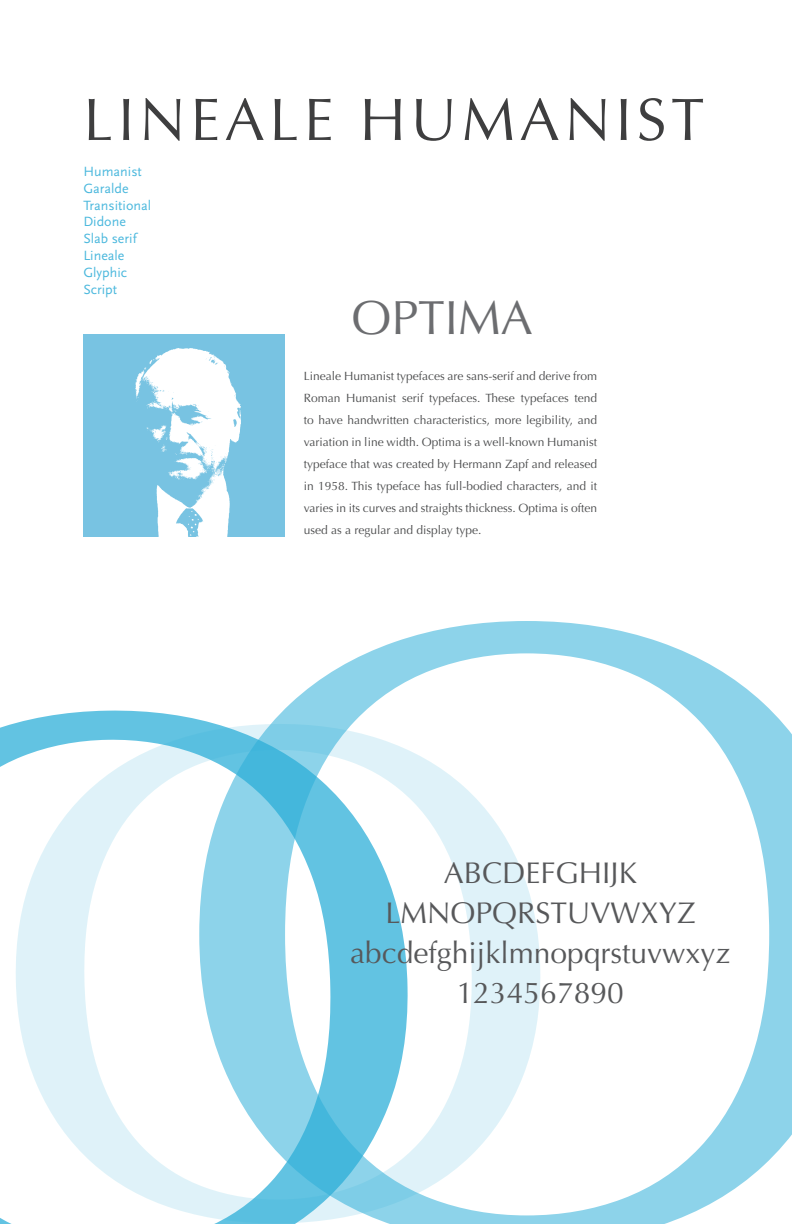
<style>
.page{position:relative;width:792px;height:1224px;background:#fff}
.page>*{position:absolute;margin:0;border:0;box-sizing:border-box;transform-origin:0 0}
.t1{font:60px "Optima";letter-spacing:.075em;color:#3e3e3f}
.t2{font:48px "Optima";color:#6c6d70}
.t3{font:30px "Optima";color:#57585a}
.t4{font:14px "Scala Sans Pro";color:#4bb8dd}
.t5{font:12px/22px "Optima";color:#4b4c4d;text-align:justify}
</style>
<div class="page">
<img style="left:83px;top:335px;width:202px;height:201px">
<svg style="left:0;top:710px;width:199px;height:514px"></svg>
<svg style="left:15px;top:723px;width:184px;height:501px"></svg>
<svg style="left:199px;top:621px;width:593px;height:603px"></svg>
<p class="t1" style="left:83px;top:85px;width:622px">LINEALE HUMANIST</p>
<p class="t4" style="left:83px;top:163px;width:60px">Humanist</p>
<p class="t4" style="left:83px;top:180px;width:47px">Garalde</p>
<p class="t4" style="left:83px;top:197px;width:69px">Transitional</p>
<p class="t4" style="left:83px;top:214px;width:44px">Didone</p>
<p class="t4" style="left:83px;top:231px;width:55px">Slab serif</p>
<p class="t4" style="left:83px;top:247px;width:43px">Lineale</p>
<p class="t4" style="left:83px;top:264px;width:45px">Glyphic</p>
<p class="t4" style="left:83px;top:281px;width:35px">Script</p>
<p class="t2" style="left:351px;top:289px;width:183px">OPTIMA</p>
<p class="t5" style="left:304px;top:365px;width:295px">Lineale Humanist typefaces are sans-serif and derive from Roman Humanist serif typefaces. These typefaces tend to have handwritten characteristics, more legibility, and variation in line width. Optima is a well-known Humanist typeface that was created by Hermann Zapf and released in 1958. This typeface has full-bodied characters, and it varies in its curves and straights thickness. Optima is often used as a regular and display type.</p>
<p class="t3" style="left:444px;top:855px;width:195px">ABCDEFGHIJK</p>
<p class="t3" style="left:385px;top:895px;width:312px">LMNOPQRSTUVWXYZ</p>
<p class="t3" style="left:350px;top:935px;width:382px">abcdefghijklmnopqrstuvwxyz</p>
<p class="t3" style="left:457px;top:975px;width:168px">1234567890</p>
</div>
